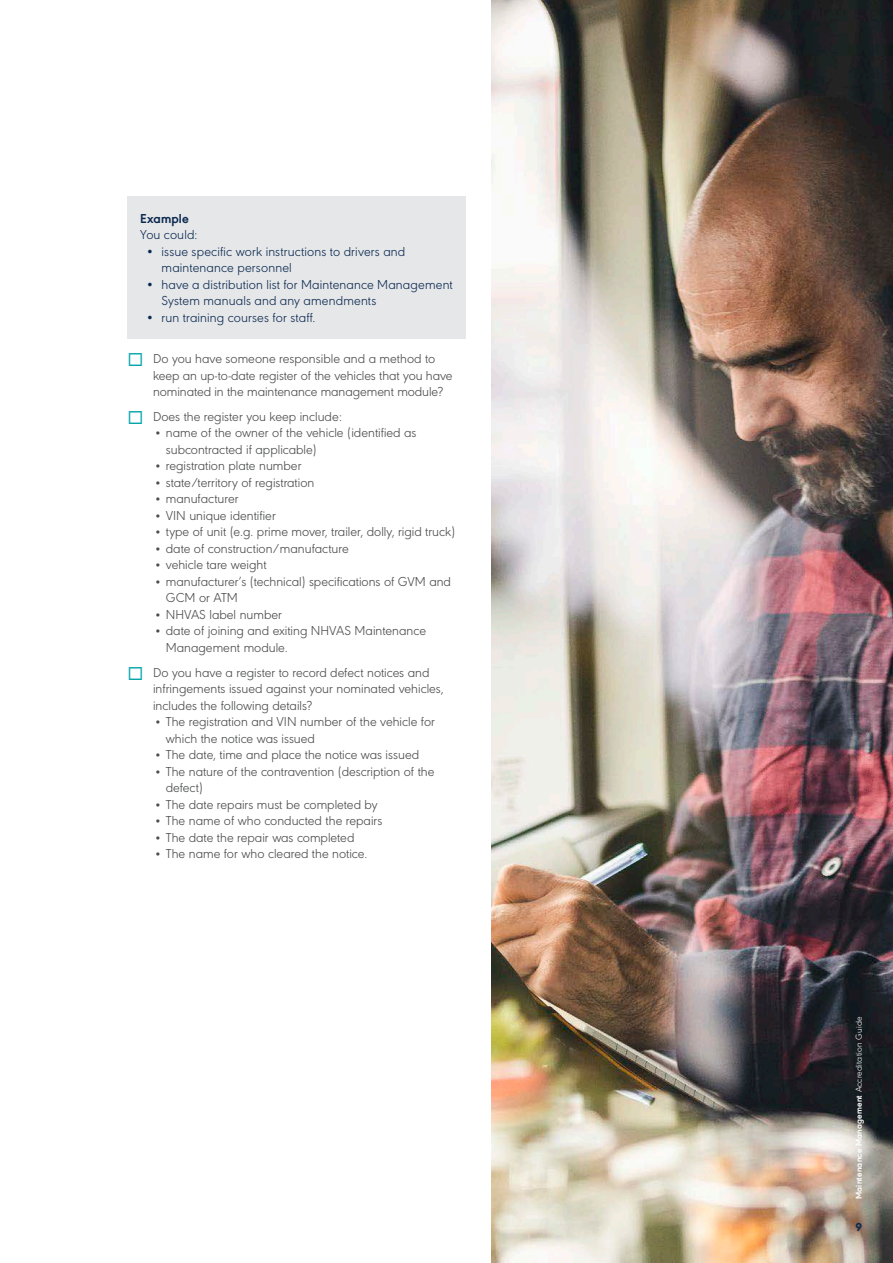
<style>
.page{position:relative;width:893px;height:1263px;background:#fff}
.page>*{position:absolute;margin:0;border:0;box-sizing:border-box;transform-origin:0 0}
.t1{font:300 13.5px/16.5px "URW Geometric";color:#4b4c4d}
.Example_pull_out{font:300 13.5px/16.2px "URW Geometric";letter-spacing:.01em;color:#0d2b51}
.No_Grid{font:800 12px "URW Geometric";color:#0d2b51}
.t2{font:700 9px "URW Geometric";letter-spacing:.025em;color:#fff}
.s1{font-weight:700}
.s2{font-size:12px}
.s3{font-weight:300}
</style>
<div class="page">
<img style="left:491px;top:0;width:402px;height:1263px">
<div style="left:128px;top:197px;width:338px;height:59px;background:#e6e7e9"></div>
<div style="left:128px;top:230px;width:338px;height:59px;background:#e6e7e9"></div>
<div style="left:128px;top:263px;width:338px;height:59px;background:#e6e7e9"></div>
<div style="left:128px;top:296px;width:338px;height:43px;background:#e6e7e9"></div>
<p class="Example_pull_out" style="left:140px;top:209px;width:59px"><span class="s1">Example<br></span>You could:</p>
<p class="Example_pull_out" style="left:162px;top:242px;width:245px;text-indent:-15px">• issue specific work instructions to drivers and maintenance personnel</p>
<p class="Example_pull_out" style="left:162px;top:275px;width:293px;text-indent:-15px">• have a distribution list for Maintenance Management<br>System manuals and any amendments</p>
<p class="Example_pull_out" style="left:147px;top:308px;width:170px">• run training courses for staff.</p>
<p class="t1" style="left:153px;top:349px;width:301px">Do you have someone responsible and a method to keep an up-to-date register of the vehicles that you have nominated in the maintenance management module?</p>
<p class="t1" style="left:153px;top:407px;width:190px">Does the register you keep include:</p>
<p class="t1" style="left:166px;top:424px;width:252px;text-indent:-11px"><span class="s2">•</span> name of the owner of the vehicle (identified as subcontracted if applicable)</p>
<p class="t1" style="left:155px;top:457px;width:148px"><span class="s2">•</span> registration plate number</p>
<p class="t1" style="left:155px;top:473px;width:161px"><span class="s2">•</span> state/territory of registration</p>
<p class="t1" style="left:155px;top:490px;width:85px"><span class="s2">•</span> manufacturer</p>
<p class="t1" style="left:155px;top:506px;width:122px"><span class="s2">•</span> VIN unique identifier</p>
<p class="t1" style="left:155px;top:523px;width:301px"><span class="s2">•</span> type of unit (e.g. prime mover, trailer, dolly, rigid truck)</p>
<p class="t1" style="left:155px;top:539px;width:195px"><span class="s2">•</span> date of construction/manufacture</p>
<p class="t1" style="left:155px;top:556px;width:113px"><span class="s2">•</span> vehicle tare weight</p>
<p class="t1" style="left:166px;top:572px;width:287px;text-indent:-11px"><span class="s2">•</span> manufacturer’s (technical) specifications of GVM and<br>GCM or ATM</p>
<p class="t1" style="left:155px;top:605px;width:128px"><span class="s2">•</span> NHVAS label number</p>
<p class="t1" style="left:166px;top:622px;width:262px;text-indent:-11px"><span class="s2">•</span> date of joining and exiting NHVAS Maintenance<br>Management module.</p>
<p class="t1" style="left:153px;top:663px;width:292px">Do you have a register to record defect notices and infringements issued against your nominated vehicles, includes the following details?</p>
<p class="t1" style="left:166px;top:712px;width:271px;text-indent:-11px"><span class="s2">•</span> The registration and VIN number of the vehicle for which the notice was issued</p>
<p class="t1" style="left:155px;top:745px;width:265px"><span class="s2">•</span> The date, time and place the notice was issued</p>
<p class="t1" style="left:166px;top:762px;width:270px;text-indent:-11px"><span class="s2">•</span> The nature of the contravention (description of the defect)</p>
<p class="t1" style="left:155px;top:795px;width:224px"><span class="s2">•</span> The date repairs must be completed by</p>
<p class="t1" style="left:155px;top:811px;width:229px"><span class="s2">•</span> The name of who conducted the repairs</p>
<p class="t1" style="left:155px;top:828px;width:201px"><span class="s2">•</span> The date the repair was completed</p>
<p class="t1" style="left:155px;top:844px;width:214px"><span class="s2">•</span> The name for who cleared the notice.</p>
<p class="t2" style="left:852px;top:1199px;width:184px;rotate:-90deg">Maintenance Management <span class="s3">Accreditation Guide</span></p>
<p class="No_Grid" style="left:856px;top:1218px;width:8px">9</p>
</div>
